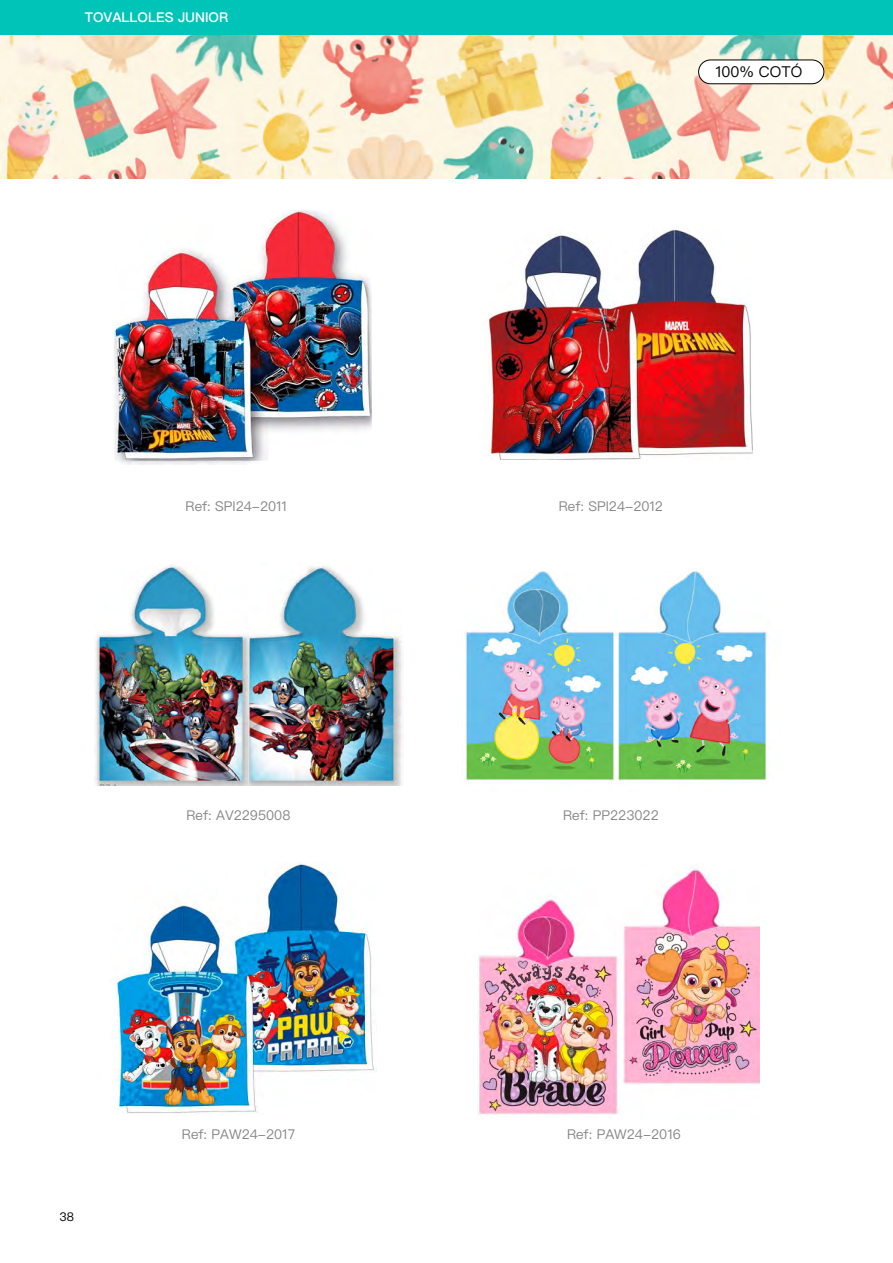
<style>
.page{position:relative;width:893px;height:1263px;background:#fff}
.page>*{position:absolute;margin:0;border:0;box-sizing:border-box;transform-origin:0 0}
.t1{font:15px "Ping Fang HK";color:#000}
.t2{font:13.5px "Ping Fang HK";color:#878787}
.t3{font:600 13.5px "Ping Fang HK";color:#fff}
.t4{font:12px "Ping Fang HK";color:#000}
</style>
<div class="page">
<img style="left:0;top:35px;width:893px;height:144px">
<div style="left:0;top:0;width:893px;height:35px;background:#00c4b7"></div>
<img style="left:115px;top:210px;width:256px;height:254px">
<img style="left:115px;top:862px;width:262px;height:252px">
<img style="left:489px;top:230px;width:264px;height:229px">
<img style="left:477px;top:868px;width:282px;height:247px">
<img style="left:464px;top:571px;width:305px;height:213px">
<img style="left:94px;top:564px;width:155px;height:221px">
<img style="left:249px;top:564px;width:153px;height:221px">
<div style="left:699px;top:60px;width:125px;height:24px;background:#fff;border-radius:12px"></div>
<div style="left:698px;top:60px;width:126px;height:24px;border:1px solid #000;border-radius:12px"></div>
<p class="t3" style="left:85px;top:9px;width:145px">TOVALLOLES JUNIOR</p>
<p class="t1" style="left:715px;top:63px;width:88px">100% COTÓ</p>
<p class="t2" style="left:186px;top:497px;width:103px">Ref: SPI24-2011</p>
<p class="t2" style="left:559px;top:497px;width:106px">Ref: SPI24-2012</p>
<p class="t2" style="left:187px;top:807px;width:105px">Ref: AV2295008</p>
<p class="t2" style="left:563px;top:807px;width:97px">Ref: PP223022</p>
<p class="t4" style="left:60px;top:1209px;width:16px">38</p>
<p class="t2" style="left:182px;top:1126px;width:115px">Ref: PAW24-2017</p>
<p class="t2" style="left:567px;top:1126px;width:115px">Ref: PAW24-2016</p>
</div>
